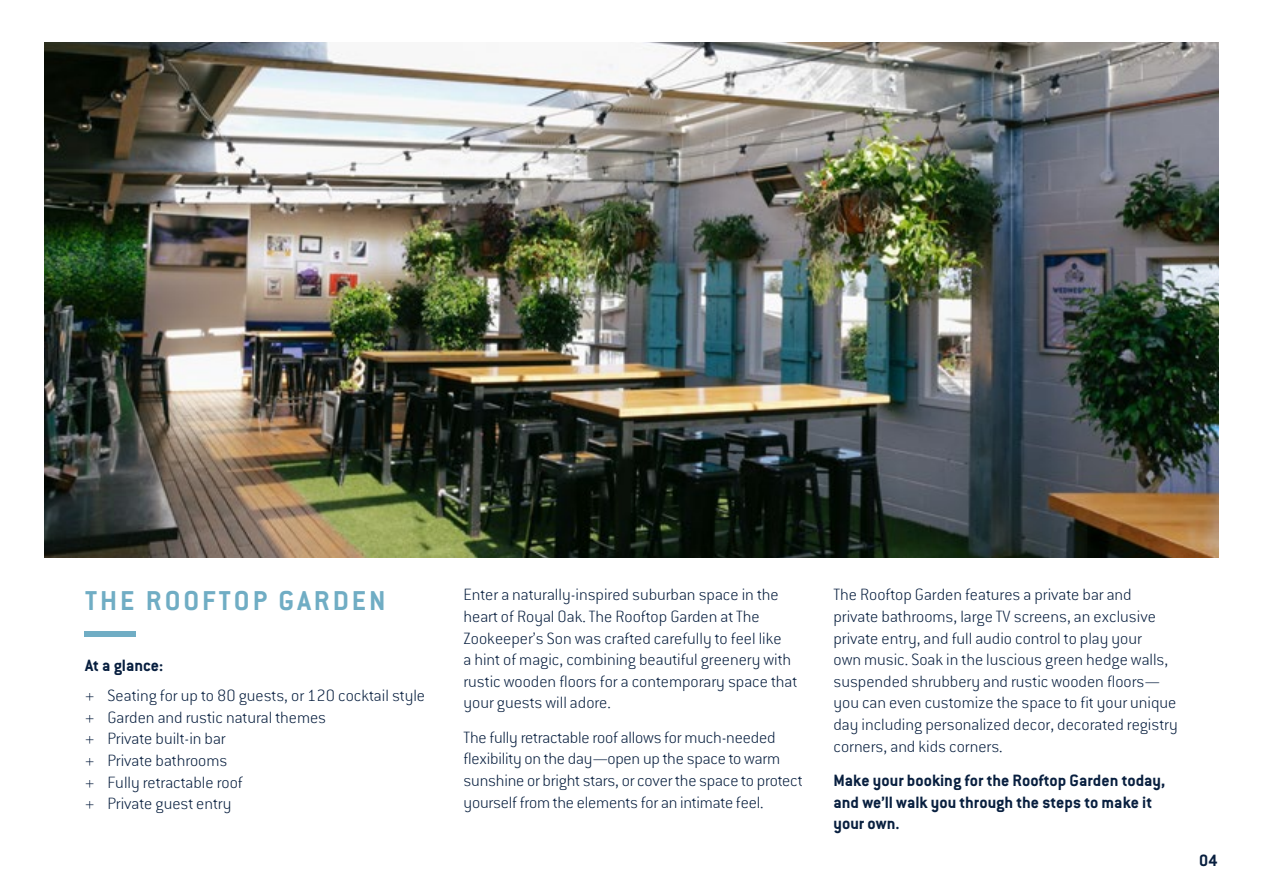
<style>
.page{position:relative;width:1263px;height:893px;background:#fff}
.page>*{position:absolute;margin:0;border:0;box-sizing:border-box;transform-origin:0 0}
.t1{font:700 30px "Conduit ITC";letter-spacing:.1em;color:#70adc4}
.t2{font:200 18px/21.6px "Conduit ITC";color:#081f3f}
.t3{font:700 18px/21.6px "Conduit ITC";color:#081f3f}
</style>
<div class="page">
<img style="left:44px;top:43px;width:1174px;height:514px">
<div style="left:85px;top:631px;width:51px;height:5px;background:#70adc4"></div>
<h1 class="t1" style="left:85px;top:582px;width:302px">THE ROOFTOP GARDEN</h1>
<p class="t3" style="left:85px;top:654px;width:80px">At a glance:</p>
<p class="t2" style="left:85px;top:684px;width:342px">+ Seating for up to 80 guests, or 120 cocktail style + Garden and rustic natural themes<br>+ Private built-in bar<br>+ Private bathrooms<br>+ Fully retractable roof<br>+ Private guest entry</p>
<p class="t2" style="left:463px;top:584px;width:335px">Enter a naturally-inspired suburban space in the heart of Royal Oak. The Rooftop Garden at The Zookeeper’s Son was crafted carefully to feel like<br>a hint of magic, combining beautiful greenery with rustic wooden floors for a contemporary space that your guests will adore.</p>
<p class="t2" style="left:463px;top:726px;width:340px">The fully retractable roof allows for much-needed flexibility on the day—open up the space to warm sunshine or bright stars, or cover the space to protect yourself from the elements for an intimate feel.</p>
<p class="t2" style="left:833px;top:584px;width:346px">The Rooftop Garden features a private bar and private bathrooms, large TV screens, an exclusive private entry, and full audio control to play your<br>own music. Soak in the luscious green hedge walls, suspended shrubbery and rustic wooden floors— you can even customize the space to fit your unique day including personalized decor, decorated registry corners, and kids corners.</p>
<p class="t3" style="left:833px;top:769px;width:333px">Make your booking for the Rooftop Garden today, and we’ll walk you through the steps to make it your own.</p>
<p class="t3" style="left:1199px;top:849px;width:20px">04</p>
</div>
